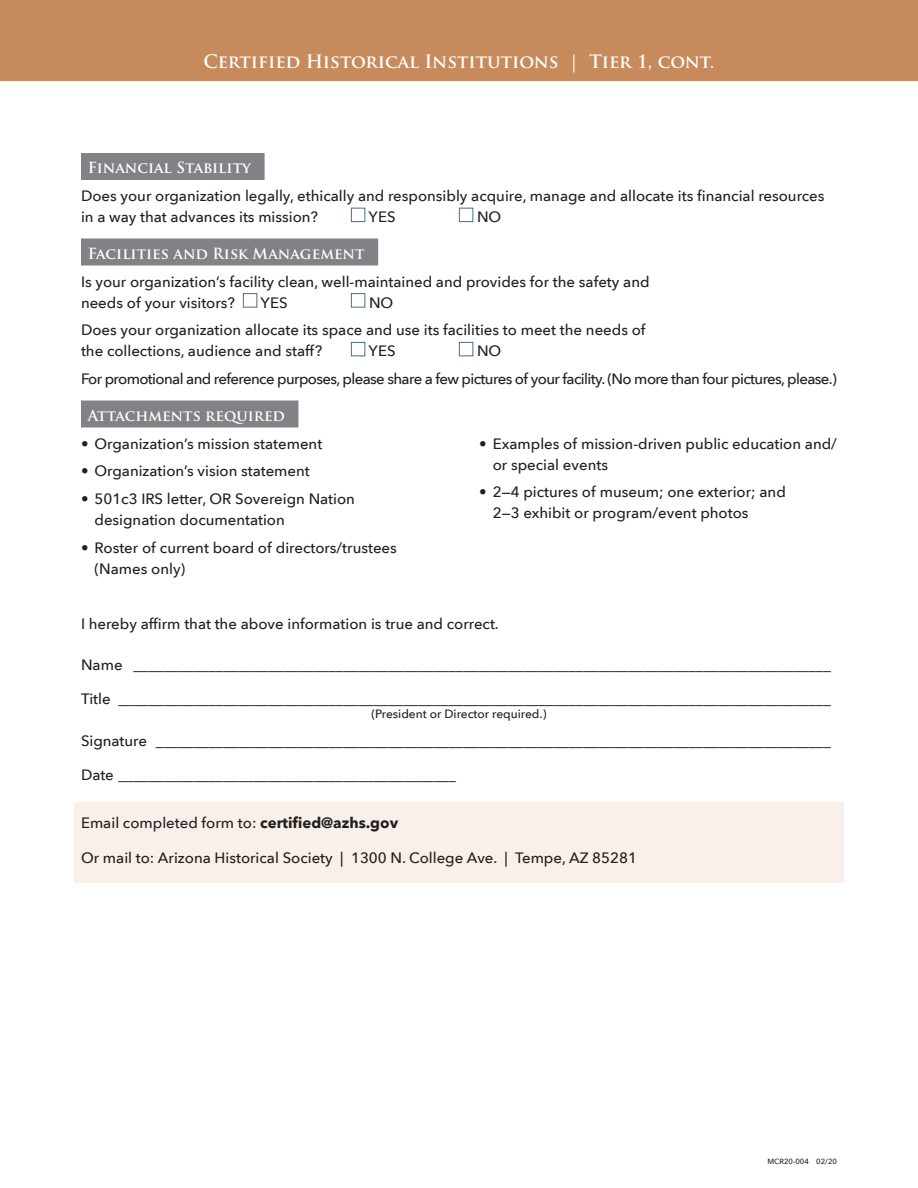
<style>
.page{position:relative;width:918px;height:1188px;background:#fff}
.page>*{position:absolute;margin:0;border:0;box-sizing:border-box;transform-origin:0 0}
.headline{font:700 18px "Trajan Pro";color:#fff}
.text_med{font:500 15px/21px "Avenir Next LT Pro";color:#231f20}
.text_med_w_tabs{font:500 15px "Avenir Next LT Pro";color:#231f20}
.text_med-2{font:500 15px "Avenir Next LT Pro";letter-spacing:-.04em;color:#231f20}
.subhead_rule_2{font:700 15px "Trajan Pro";color:#fff}
.text_med_w_tabs-2{font:500 12px "Avenir Next LT Pro";color:#231f20}
.t1{font:500 7.5px "Avenir Next LT Pro";color:#231f20}
.s1{font-weight:700}
</style>
<div class="page">
<div style="left:74px;top:802px;width:770px;height:81px;background:#f8f0e9"></div>
<div style="left:81px;top:153px;width:184px;height:27px;background:#808285"></div>
<div style="left:81px;top:238px;width:297px;height:28px;background:#808285"></div>
<div style="left:81px;top:400px;width:217px;height:28px;background:#808285"></div>
<div style="left:351px;top:208px;width:14px;height:14px;border:1px solid #477187"></div>
<div style="left:459px;top:208px;width:14px;height:14px;border:1px solid #477187"></div>
<div style="left:243px;top:293px;width:14px;height:15px;border:1px solid #477187"></div>
<div style="left:351px;top:293px;width:14px;height:15px;border:1px solid #477187"></div>
<div style="left:351px;top:342px;width:14px;height:14px;border:1px solid #477187"></div>
<div style="left:459px;top:342px;width:14px;height:14px;border:1px solid #477187"></div>
<div style="left:0;top:0;width:918px;height:81px;background:#c78a5c"></div>
<p class="headline" style="left:204px;top:50px;width:512px">Certified Historical Institutions | Tier 1, cont.</p>
<p class="subhead_rule_2" style="left:88px;top:158px;width:165px">Financial Stability</p>
<p class="text_med" style="left:81px;top:185px;width:745px">Does your organization legally, ethically and responsibly acquire, manage and allocate its financial resources in a way that advances its mission?</p>
<p class="text_med" style="left:369px;top:206px;width:28px">YES</p>
<p class="text_med" style="left:477px;top:206px;width:26px">NO</p>
<p class="subhead_rule_2" style="left:88px;top:244px;width:278px">Facilities and Risk Management</p>
<p class="text_med" style="left:81px;top:271px;width:570px">Is your organization’s facility clean, well-maintained and provides for the safety and needs of your visitors?</p>
<p class="text_med" style="left:261px;top:292px;width:28px">YES</p>
<p class="text_med" style="left:369px;top:292px;width:26px">NO</p>
<p class="text_med" style="left:81px;top:319px;width:566px">Does your organization allocate its space and use its facilities to meet the needs of the collections, audience and staff?</p>
<p class="text_med" style="left:369px;top:340px;width:28px">YES</p>
<p class="text_med" style="left:477px;top:340px;width:26px">NO</p>
<p class="text_med-2" style="left:81px;top:370px;width:758px">For promotional and reference purposes, please share a few pictures of your facility. (No more than four pictures, please.)</p>
<p class="subhead_rule_2" style="left:88px;top:406px;width:199px">Attachments required</p>
<p class="text_med" style="left:81px;top:433px;width:243px"><span class="s1">•</span> Organization’s mission statement</p>
<p class="text_med" style="left:81px;top:460px;width:230px"><span class="s1">•</span> Organization’s vision statement</p>
<p class="text_med" style="left:94px;top:488px;width:262px;text-indent:-14px"><span class="s1">•</span> 501c3 IRS letter, OR Sovereign Nation designation documentation</p>
<p class="text_med" style="left:94px;top:537px;width:304px;text-indent:-14px"><span class="s1">•</span> Roster of current board of directors/trustees (Names only)</p>
<p class="text_med" style="left:493px;top:433px;width:346px;text-indent:-14px"><span class="s1">•</span> Examples of mission-driven public education and/ or special events</p>
<p class="text_med" style="left:493px;top:481px;width:295px;text-indent:-14px"><span class="s1">•</span> 2—4 pictures of museum; one exterior; and<br>2—3 exhibit or program/event photos</p>
<p class="text_med" style="left:81px;top:613px;width:419px">I hereby affirm that the above information is true and correct.</p>
<p class="text_med_w_tabs" style="left:81px;top:655px;width:751px">Name _____________________________________________________________________________________________</p>
<p class="text_med_w_tabs" style="left:81px;top:690px;width:751px">Title _______________________________________________________________________________________________</p>
<p class="text_med_w_tabs-2" style="left:372px;top:706px;width:176px">(President or Director required.)</p>
<p class="text_med_w_tabs" style="left:81px;top:731px;width:751px">Signature __________________________________________________________________________________________</p>
<p class="text_med_w_tabs" style="left:81px;top:766px;width:376px">Date _____________________________________________</p>
<p class="text_med" style="left:81px;top:812px;width:319px">Email completed form to: <span class="s1">certified@azhs.gov</span></p>
<p class="text_med" style="left:81px;top:847px;width:557px">Or mail to: Arizona Historical Society | 1300 N. College Ave. | Tempe, AZ 85281</p>
<p class="t1" style="left:767px;top:1157px;width:71px">MCR20-004 02/20</p>
</div>
